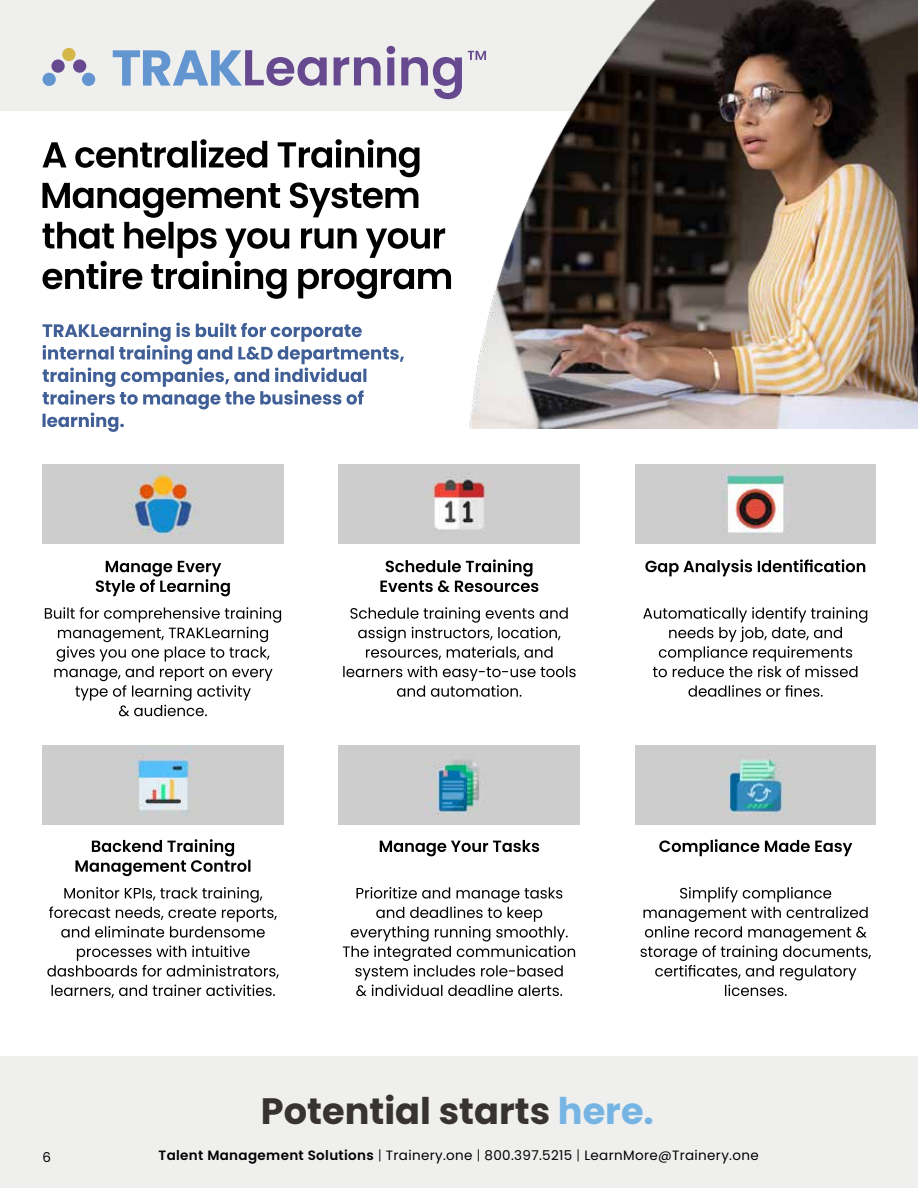
<style>
.page{position:relative;width:918px;height:1188px;background:#fff}
.page>*{position:absolute;margin:0;border:0;box-sizing:border-box;transform-origin:0 0}
.t1{font:600 50.4px "Poppins";color:#66498e}
.t2{font:700 36.75px "Poppins";color:#363332}
.t3{font:13.5px "Poppins";letter-spacing:.025em;color:#000}
.s1{color:#76b4e4}
.s2{font-weight:600}
.s3{font-weight:300}
</style>
<div class="page">
<div style="left:0;top:1056px;width:918px;height:132px;background:#efefee"></div>
<div style="left:0;top:0;width:918px;height:111px;background:#efefee"></div>
<img style="left:467px;top:0;width:451px;height:428px">
<svg style="left:45px;top:607px;width:236px;height:109px"></svg>
<svg style="left:96px;top:561px;width:134px;height:35px"></svg>
<div style="left:43px;top:73px;width:13px;height:13px;background:#6396d0;border-radius:50%"></div>
<div style="left:82px;top:73px;width:13px;height:13px;background:#6396d0;border-radius:50%"></div>
<div style="left:51px;top:59px;width:14px;height:14px;background:#66498e;border-radius:50%"></div>
<div style="left:62px;top:48px;width:14px;height:13px;background:#d5b749;border-radius:50%"></div>
<div style="left:73px;top:59px;width:13px;height:14px;background:#66498e;border-radius:50%"></div>
<svg style="left:113px;top:50px;width:129px;height:36px"></svg>
<svg style="left:468px;top:51px;width:18px;height:9px"></svg>
<svg style="left:43px;top:139px;width:408px;height:160px"></svg>
<svg style="left:43px;top:323px;width:361px;height:109px"></svg>
<svg style="left:343px;top:666px;width:233px;height:31px"></svg>
<svg style="left:350px;top:607px;width:218px;height:53px"></svg>
<svg style="left:380px;top:559px;width:158px;height:33px"></svg>
<svg style="left:688px;top:685px;width:135px;height:12px"></svg>
<svg style="left:643px;top:607px;width:224px;height:70px"></svg>
<svg style="left:645px;top:559px;width:220px;height:17px"></svg>
<svg style="left:52px;top:985px;width:223px;height:13px"></svg>
<svg style="left:47px;top:946px;width:232px;height:33px"></svg>
<svg style="left:49px;top:887px;width:228px;height:51px"></svg>
<svg style="left:76px;top:839px;width:174px;height:37px"></svg>
<svg style="left:343px;top:887px;width:232px;height:109px"></svg>
<svg style="left:380px;top:840px;width:159px;height:16px"></svg>
<svg style="left:640px;top:887px;width:231px;height:109px"></svg>
<svg style="left:659px;top:839px;width:193px;height:17px"></svg>
<img style="left:43px;top:745px;width:240px;height:79px">
<img style="left:635px;top:745px;width:241px;height:79px">
<img style="left:635px;top:465px;width:241px;height:79px">
<img style="left:43px;top:465px;width:240px;height:79px">
<img style="left:339px;top:465px;width:241px;height:79px">
<img style="left:339px;top:745px;width:241px;height:79px">
<h1 class="t1" style="left:242px;top:35px;width:225px">Learning</h1>
<p class="t3" style="left:43px;top:1149px;width:10px">6</p>
<h2 class="t2" style="left:261px;top:1090px;width:395px">Potential starts <span class="s1">here.</span></h2>
<p class="t3" style="left:159px;top:1147px;width:602px"><span class="s2">Talent Management Solutions</span> <span class="s3">|</span> Trainery.one <span class="s3">|</span> 800.397.5215 <span class="s3">|</span> LearnMore@Trainery.one</p>
</div>
